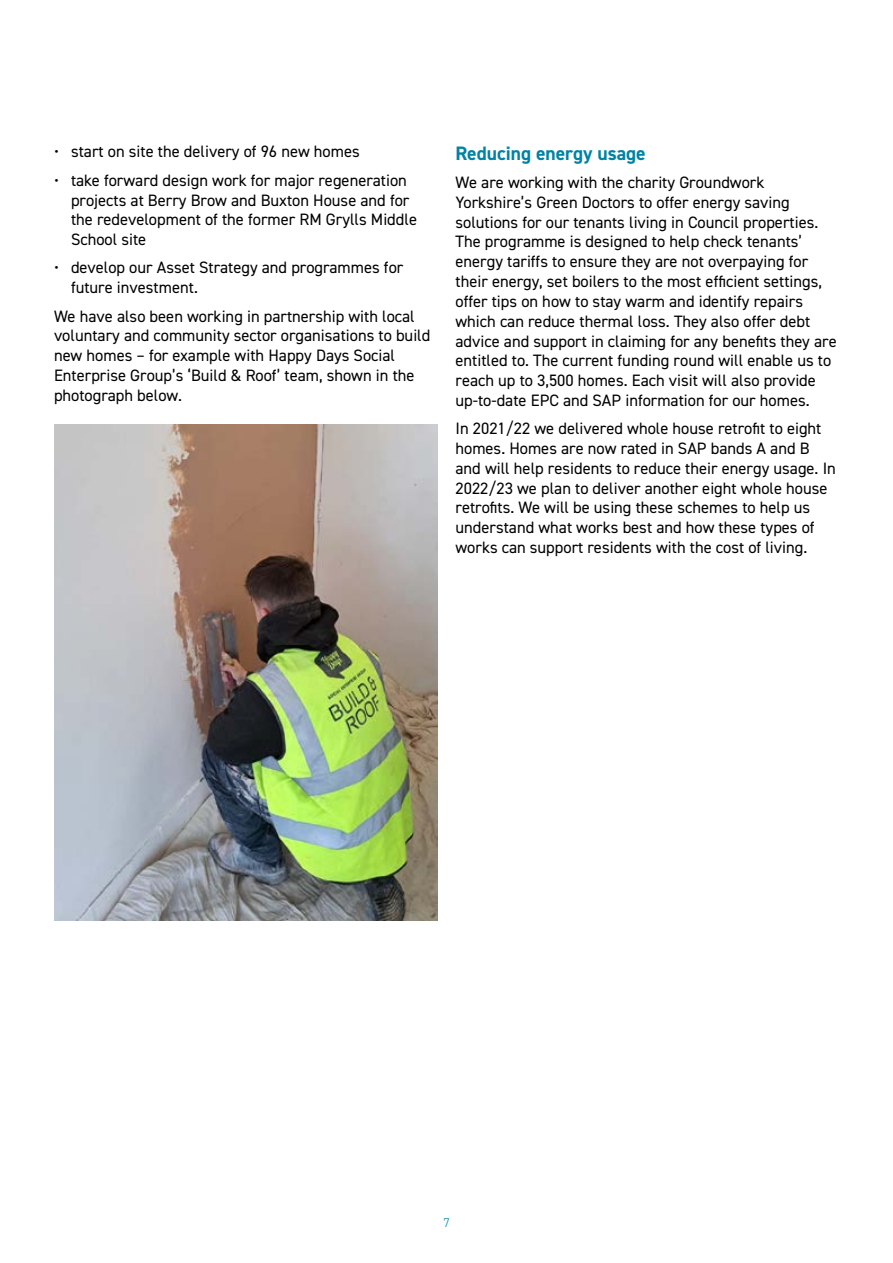
<style>
.page{position:relative;width:893px;height:1263px;background:#fff}
.page>*{position:absolute;margin:0;border:0;box-sizing:border-box;transform-origin:0 0}
.Heading_L2_Teal{font:700 19.5px "DIN2014";color:#0083a5}
.Body_copy{font:16.5px/19.8px "DIN2014";color:#000}
.t1{font:300 12.75px "DIN2014";color:#0083a5}
</style>
<div class="page">
<img style="left:54px;top:425px;width:383px;height:495px">
<p class="Body_copy" style="left:54px;top:142px;width:307px">• start on site the delivery of 96 new homes</p>
<p class="Body_copy" style="left:71px;top:170px;width:348px;text-indent:-17px">• take forward design work for major regeneration projects at Berry Brow and Buxton House and for the redevelopment of the former RM Grylls Middle School site</p>
<p class="Body_copy" style="left:71px;top:258px;width:334px;text-indent:-17px">• develop our Asset Strategy and programmes for future investment.</p>
<p class="Body_copy" style="left:54px;top:306px;width:378px">We have also been working in partnership with local voluntary and community sector organisations to build new homes – for example with Happy Days Social Enterprise Group’s ‘Build &amp; Roof’ team, shown in the photograph below.</p>
<p class="Heading_L2_Teal" style="left:455px;top:140px;width:192px">Reducing energy usage</p>
<p class="Body_copy" style="left:455px;top:172px;width:383px">We are working with the charity Groundwork Yorkshire’s Green Doctors to offer energy saving solutions for our tenants living in Council properties.<br>The programme is designed to help check tenants’ energy tariffs to ensure they are not overpaying for their energy, set boilers to the most efficient settings, offer tips on how to stay warm and identify repairs which can reduce thermal loss. They also offer debt advice and support in claiming for any benefits they are entitled to. The current funding round will enable us to reach up to 3,500 homes. Each visit will also provide up-to-date EPC and SAP information for our homes.</p>
<p class="Body_copy" style="left:455px;top:418px;width:382px">In 2021/22 we delivered whole house retrofit to eight homes. Homes are now rated in SAP bands A and B and will help residents to reduce their energy usage. In 2022/23 we plan to deliver another eight whole house retrofits. We will be using these schemes to help us understand what works best and how these types of works can support residents with the cost of living.</p>
<p class="t1" style="left:443px;top:1214px;width:8px">7</p>
</div>
